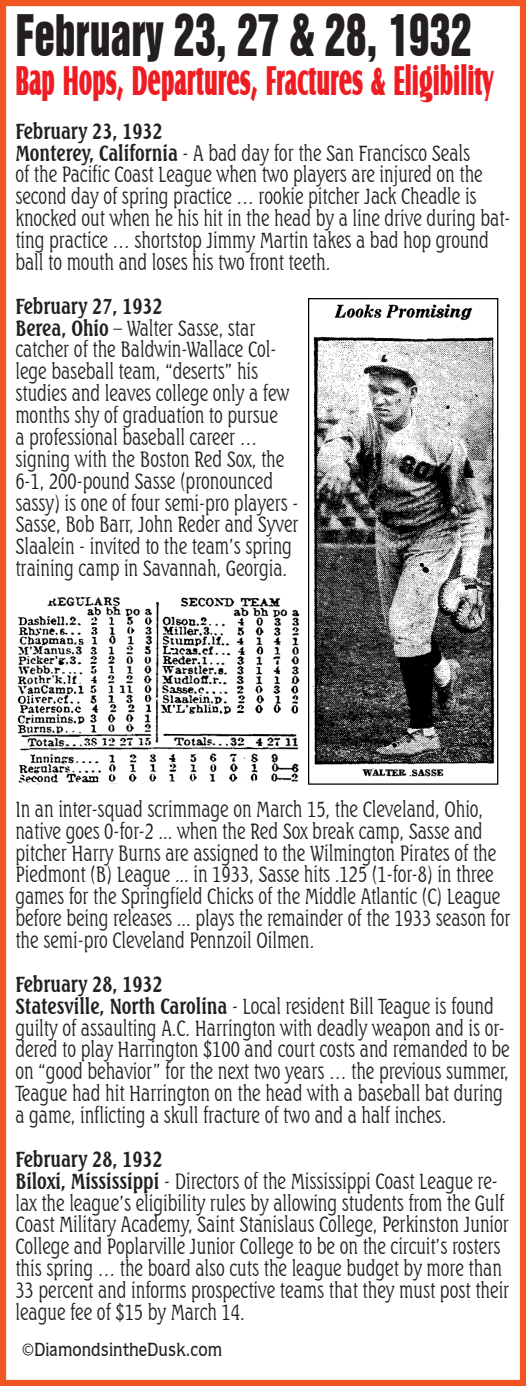
<style>
.page{position:relative;width:526px;height:1386px;background:#fff}
.page>*{position:absolute;margin:0;border:0;box-sizing:border-box;transform-origin:0 0}
.t1{font:52.5px "Swiss 921 BT Regular A";color:#231f20;scale:.8 1}
.t2{font:42.88px "Castle T Ultr";color:#ee1d23;scale:.53 1}
.t3{font:300 21.18px/21.9px "Seagull BT";color:#231f20;scale:.82 1}
.t4{font:700 21.18px "Seagull BT";color:#231f20;scale:.82 1}
.t5{font:500 19.25px "Quorum IT Cby BT";color:#231f20;scale:.91 1}
.s1{font-weight:700}
.s2{font-family:"Myriad Pro";font-weight:400}
</style>
<div class="page">
<div style="left:0;top:0;width:525px;height:1386px;border:7px solid #f15622"></div>
<img style="left:309px;top:300px;width:186px;height:483px">
<div style="left:307px;top:298px;width:190px;height:487px;border:1px solid #000"></div>
<img style="left:17px;top:596px;width:283px;height:189px">
<p class="t1" style="left:15px;top:1px;width:571px">February 23, 27 &amp; 28, 1932</p>
<p class="t2" style="left:15px;top:55px;width:902px">Bap Hops, Departures, Fractures &amp; Eligibility</p>
<p class="t4" style="left:15px;top:117px;width:181px">February 23, 1932</p>
<p class="t3" style="left:15px;top:141px;width:604px"><span class="s1">Monterey, California</span> - A bad day for the San Francisco Seals<br>of the Pacific Coast League when two players are injured on the second day of spring practice … rookie pitcher Jack Cheadle is knocked out when he his hit in the head by a line drive during bat&shy;ting practice … shortstop Jimmy Martin takes a bad hop ground ball to mouth and loses his two front teeth.</p>
<p class="t4" style="left:15px;top:292px;width:181px">February 27, 1932</p>
<p class="t3" style="left:15px;top:316px;width:346px"><span class="s1">Berea, Ohio</span> – Walter Sasse, star catcher of the Baldwin-Wallace Col&shy;lege baseball team, “deserts” his studies and leaves college only a few months shy of graduation to pursue<br>a professional baseball career … signing with the Boston Red Sox, the 6-1, 200-pound Sasse (pronounced sassy) is one of four semi-pro players - Sasse, Bob Barr, John Reder and Syver Slaalein - invited to the team’s spring training camp in Savannah, Georgia.</p>
<p class="t3" style="left:15px;top:798px;width:604px">In an inter-squad scrimmage on March 15, the Cleveland, Ohio, native goes 0-for-2 ... when the Red Sox break camp, Sasse and pitcher Harry Burns are assigned to the Wilmington Pirates of the Piedmont (B) League ... in 1933, Sasse hits .125 (1-for-8) in three games for the Springfield Chicks of the Middle Atlantic (C) League before being releases ... plays the remainder of the 1933 season for the semi-pro Cleveland Pennzoil Oilmen.</p>
<p class="t4" style="left:15px;top:970px;width:181px">February 28, 1932</p>
<p class="t3" style="left:15px;top:995px;width:603px"><span class="s1">Statesville, North Carolina</span> - Local resident Bill Teague is found guilty of assaulting A.C. Harrington with deadly weapon and is or&shy;dered to play Harrington $100 and court costs and remanded to be on “good behavior” for the next two years … the previous summer, Teague had hit Harrington on the head with a baseball bat during a game, inflicting a skull fracture of two and a half inches.</p>
<p class="t4" style="left:15px;top:1145px;width:181px">February 28, 1932</p>
<p class="t3" style="left:15px;top:1170px;width:603px"><span class="s1">Biloxi, Mississippi</span> - Directors of the Mississippi Coast League re&shy;lax the league’s eligibility rules by allowing students from the Gulf Coast Military Academy, Saint Stanislaus College, Perkinston Junior College and Poplarville Junior College to be on the circuit’s rosters this spring … the board also cuts the league budget by more than 33 percent and informs prospective teams that they must post their league fee of $15 by March 14.</p>
<p class="t5" style="left:22px;top:1338px;width:221px"><span class="s2">©</span>DiamondsintheDusk.com</p>
</div>
